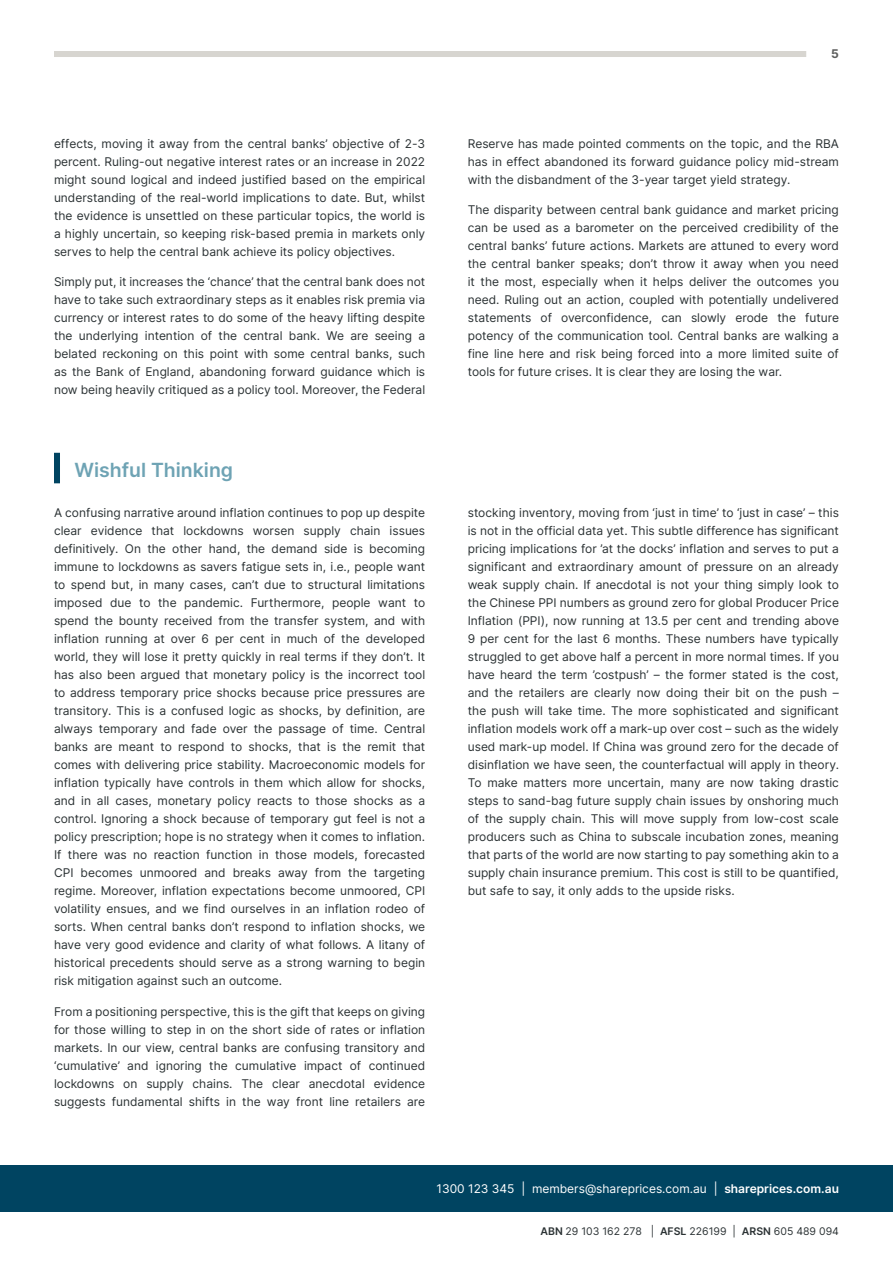
<style>
.page{position:relative;width:893px;height:1263px;background:#fff}
.page>*{position:absolute;margin:0;border:0;box-sizing:border-box;transform-origin:0 0}
.t1{font:600 19.5px "Inter";color:#6ea3b4}
.t2{font:12px/18px "Inter";color:#2b3234;text-align:justify}
.t3{font:12px "Inter";color:#fff}
.t4{font:700 12px "Inter";color:#5d5e5d}
.t5{font:10.5px "Inter";color:#2b3234}
.s1{font-weight:600}
</style>
<div class="page">
<div style="left:54px;top:453px;width:6px;height:30px;background:#004461"></div>
<div style="left:54px;top:51px;width:752px;height:6px;background:#d7d5d0"></div>
<div style="left:0;top:1164px;width:893px;height:47px;background:#004461"></div>
<p class="t4" style="left:831px;top:45px;width:9px">5</p>
<p class="t2" style="left:54px;top:134px;width:373px">effects, moving it away from the central banks’ objective of 2-3 percent. Ruling-out negative interest rates or an increase in 2022 might sound logical and indeed justified based on the empirical understanding of the real-world implications to date. But, whilst the evidence is unsettled on these particular topics, the world is a highly uncertain, so keeping risk-based premia in markets only serves to help the central bank achieve its policy objectives.</p>
<p class="t2" style="left:54px;top:273px;width:373px">Simply put, it increases the ‘chance’ that the central bank does not have to take such extraordinary steps as it enables risk premia via currency or interest rates to do some of the heavy lifting despite the underlying intention of the central bank. We are seeing a belated reckoning on this point with some central banks, such as the Bank of England, abandoning forward guidance which is now being heavily critiqued as a policy tool. Moreover, the Federal</p>
<h1 class="t1" style="left:75px;top:456px;width:160px">Wishful Thinking</h1>
<p class="t2" style="left:54px;top:503px;width:373px">A confusing narrative around inflation continues to pop up despite clear evidence that lockdowns worsen supply chain issues definitively. On the other hand, the demand side is becoming immune to lockdowns as savers fatigue sets in, i.e., people want to spend but, in many cases, can’t due to structural limitations imposed due to the pandemic. Furthermore, people want to spend the bounty received from the transfer system, and with inflation running at over 6 per cent in much of the developed world, they will lose it pretty quickly in real terms if they don’t. It has also been argued that monetary policy is the incorrect tool to address temporary price shocks because price pressures are transitory. This is a confused logic as shocks, by definition, are always temporary and fade over the passage of time. Central banks are meant to respond to shocks, that is the remit that comes with delivering price stability. Macroeconomic models for inflation typically have controls in them which allow for shocks, and in all cases, monetary policy reacts to those shocks as a control. Ignoring a shock because of temporary gut feel is not a policy prescription; hope is no strategy when it comes to inflation.<br>If there was no reaction function in those models, forecasted CPI becomes unmoored and breaks away from the targeting regime. Moreover, inflation expectations become unmoored, CPI volatility ensues, and we find ourselves in an inflation rodeo of sorts. When central banks don’t respond to inflation shocks, we have very good evidence and clarity of what follows. A litany of historical precedents should serve as a strong warning to begin risk mitigation against such an outcome.</p>
<p class="t2" style="left:54px;top:1002px;width:373px">From a positioning perspective, this is the gift that keeps on giving for those willing to step in on the short side of rates or inflation markets. In our view, central banks are confusing transitory and ‘cumulative’ and ignoring the cumulative impact of continued lockdowns on supply chains. The clear anecdotal evidence suggests fundamental shifts in the way front line retailers are</p>
<p class="t2" style="left:468px;top:134px;width:373px">Reserve has made pointed comments on the topic, and the RBA has in effect abandoned its forward guidance policy mid-stream with the disbandment of the 3-year target yield strategy.</p>
<p class="t2" style="left:468px;top:201px;width:373px">The disparity between central bank guidance and market pricing can be used as a barometer on the perceived credibility of the central banks’ future actions. Markets are attuned to every word the central banker speaks; don’t throw it away when you need it the most, especially when it helps deliver the outcomes you need. Ruling out an action, coupled with potentially undelivered statements of overconfidence, can slowly erode the future potency of the communication tool. Central banks are walking a fine line here and risk being forced into a more limited suite of tools for future crises. It is clear they are losing the war.</p>
<p class="t2" style="left:468px;top:503px;width:373px">stocking inventory, moving from ‘just in time’ to ‘just in case’ – this is not in the official data yet. This subtle difference has significant pricing implications for ’at the docks’ inflation and serves to put a significant and extraordinary amount of pressure on an already weak supply chain. If anecdotal is not your thing simply look to the Chinese PPI numbers as ground zero for global Producer Price Inflation (PPI), now running at 13.5 per cent and trending above 9 per cent for the last 6 months. These numbers have typically struggled to get above half a percent in more normal times. If you have heard the term ’costpush’ – the former stated is the cost, and the retailers are clearly now doing their bit on the push – the push will take time. The more sophisticated and significant inflation models work off a mark-up over cost – such as the widely used mark-up model. If China was ground zero for the decade of disinflation we have seen, the counterfactual will apply in theory.<br>To make matters more uncertain, many are now taking drastic steps to sand-bag future supply chain issues by onshoring much of the supply chain. This will move supply from low-cost scale producers such as China to subscale incubation zones, meaning that parts of the world are now starting to pay something akin to a supply chain insurance premium. This cost is still to be quantified, but safe to say, it only adds to the upside risks.</p>
<p class="t3" style="left:437px;top:1179px;width:404px">1300 123 345 | members@shareprices.com.au | <span class="s1">shareprices.com.au</span></p>
<p class="t5" style="left:541px;top:1223px;width:300px"><span class="s1">ABN</span> 29 103 162 278 | <span class="s1">AFSL</span> 226199 | <span class="s1">ARSN</span> 605 489 094</p>
</div>
